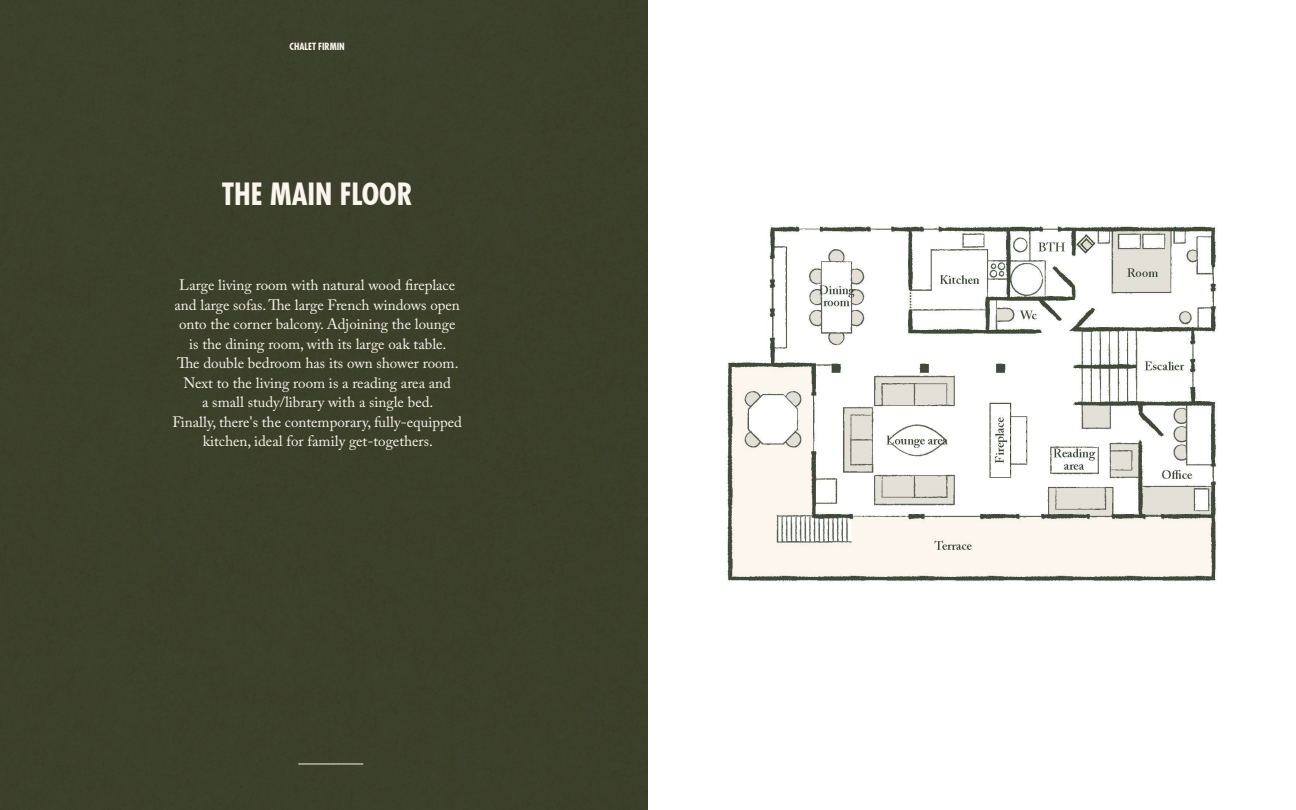
<style>
.page{position:relative;width:1296px;height:810px;background:#fff}
.page>*{position:absolute;margin:0;border:0;box-sizing:border-box;transform-origin:0 0}
.t1{font:700 condensed 30px "Futura LT Pro";color:#faf5ed}
.t2{font:15px/19.5px "Adobe Caslon Pro";color:#faf5ed;text-align:center}
.t3{font:700 condensed 9.75px "Futura LT Pro";color:#faf5ed}
</style>
<div class="page">
<div style="left:0;top:0;width:648px;height:810px;background:#3c402c"></div>
<img style="left:727px;top:226px;width:490px;height:356px">
<hr style="left:298px;top:764px;width:65px;height:1px;background:#faf5ed">
<p class="t3" style="left:290px;top:40px;width:57px">CHALET FIRMIN</p>
<h1 class="t1" style="left:222px;top:174px;width:192px">THE MAIN FLOOR</h1>
<p class="t2" style="left:172px;top:275px;width:291px">Large living room with natural wood fireplace and large sofas. The large French windows open onto the corner balcony. Adjoining the lounge<br>is the dining room, with its large oak table.<br>The double bedroom has its own shower room.<br>Next to the living room is a reading area and<br>a small study/library with a single bed.<br>Finally, there's the contemporary, fully-equipped kitchen, ideal for family get-togethers.</p>
</div>
